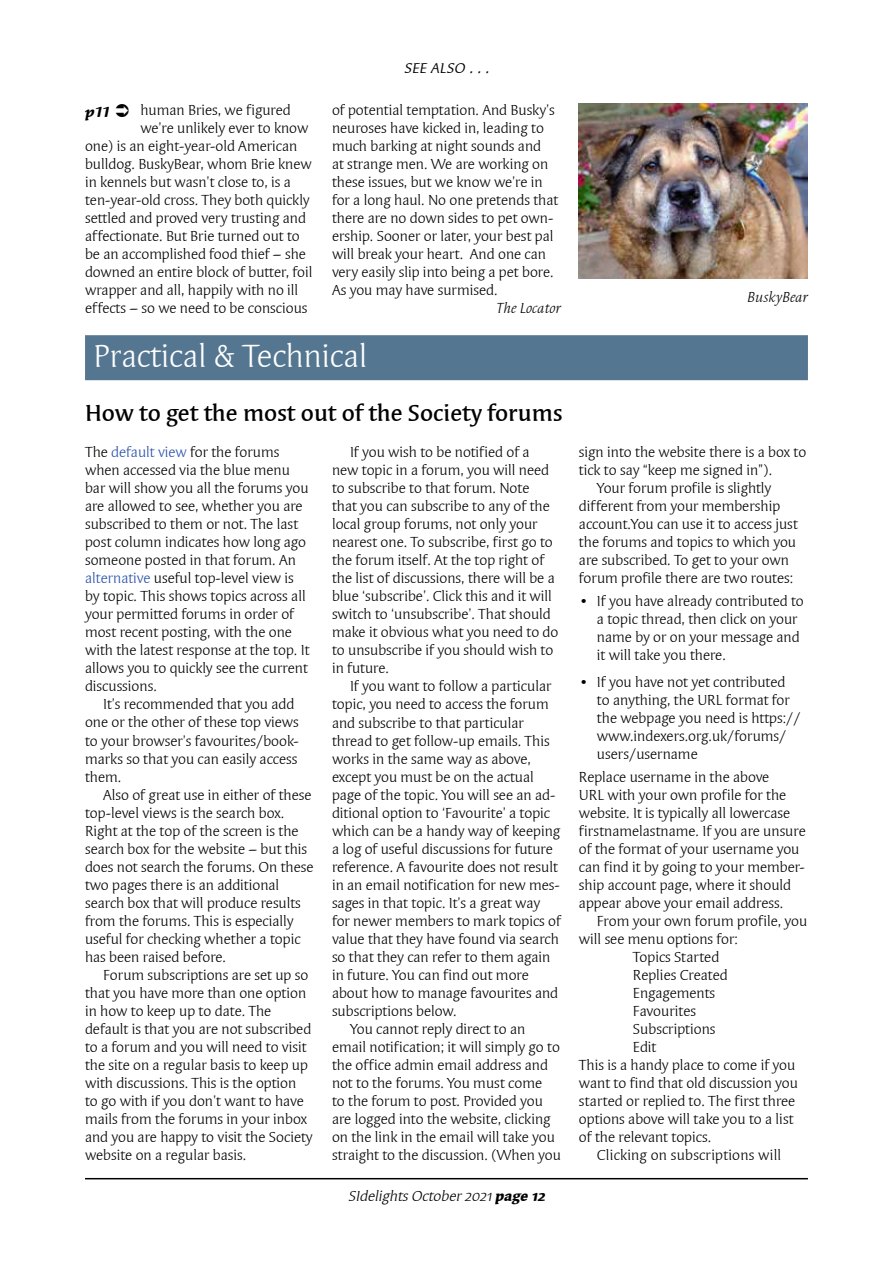
<style>
.page{position:relative;width:893px;height:1263px;background:#fff}
.page>*{position:absolute;margin:0;border:0;box-sizing:border-box;transform-origin:0 0}
.t1{font:33px "Syndor OSITCTT Book";color:#fff}
.t2{font:24px "Syndor Md OSITCTT Medium";color:#000}
.t3{font:italic 18px "Syndor SCITCTT Book";color:#000}
.t4{font:15px/18px "Syndor ITCTT Book";color:#000}
.t5{font:italic 15px "Syndor OSITCTT Book";color:#000}
.t6{font:italic 15px "Syndor ITCTT Book";color:#000}
.t7{font:italic 15px "Syndor ITCTT Bold";color:#000}
.s1{color:#2850aa}
.s2{font-family:"Syndor OSITCTT Bold"}
</style>
<div class="page">
<hr style="left:85px;top:1178px;width:723px;height:1px;background:#000">
<div style="left:85px;top:335px;width:723px;height:45px;background:#557690"></div>
<img style="left:579px;top:104px;width:229px;height:174px">
<p class="t3" style="left:404px;top:57px;width:91px">see also ...</p>
<p class="t4" style="left:332px;top:102px;width:228px">of potential temptation. And Busky’s neuroses have kicked in, leading to much barking at night sounds and<br>at strange men. We are working on these issues, but we know we’re in for a long haul. No one pretends that there are no down sides to pet own&shy;ership. Sooner or later, your best pal will break your heart. And one can very easily slip into being a pet bore.<br>As you may have surmised.</p>
<p class="t6" style="left:496px;top:300px;width:66px">The Locator</p>
<h1 class="t1" style="left:94px;top:338px;width:275px">Practical &amp; Technical</h1>
<h2 class="t2" style="left:85px;top:400px;width:479px">How to get the most out of the Society forums</h2>
<p class="t4" style="left:85px;top:444px;width:226px">The <span class="s1">default view</span> for the forums when accessed via the blue menu bar will show you all the forums you are allowed to see, whether you are subscribed to them or not. The last post column indicates how long ago someone posted in that forum. An <span class="s1">alternative</span> useful top-level view is by topic. This shows topics across all your permitted forums in order of most recent posting, with the one with the latest response at the top. It allows you to quickly see the current discussions.</p>
<p class="t4" style="left:85px;top:696px;width:215px;text-indent:18px">It’s recommended that you add one or the other of these top views to your browser’s favourites/book&shy;marks so that you can easily access them.</p>
<p class="t4" style="left:85px;top:786px;width:230px;text-indent:18px">Also of great use in either of these top-level views is the search box.<br>Right at the top of the screen is the search box for the website – but this does not search the forums. On these two pages there is an additional search box that will produce results from the forums. This is especially useful for checking whether a topic has been raised before.</p>
<p class="t4" style="left:85px;top:966px;width:229px;text-indent:18px">Forum subscriptions are set up so that you have more than one option in how to keep up to date. The default is that you are not subscribed to a forum and you will need to visit the site on a regular basis to keep up with discussions. This is the option to go with if you don’t want to have mails from the forums in your inbox and you are happy to visit the Society website on a regular basis.</p>
<p class="t4" style="left:140px;top:102px;width:152px">human Bries, we figured</p>
<p class="t4" style="left:140px;top:120px;width:169px">we’re unlikely ever to know</p>
<p class="t4" style="left:85px;top:138px;width:214px">one) is an eight-year-old American</p>
<p class="t4" style="left:85px;top:156px;width:228px">bulldog. BuskyBear, whom Brie knew</p>
<p class="t4" style="left:85px;top:174px;width:207px">in kennels but wasn’t close to, is a</p>
<p class="t4" style="left:85px;top:192px;width:226px">ten-year-old cross. They both quickly</p>
<p class="t4" style="left:85px;top:210px;width:222px">settled and proved very trusting and</p>
<p class="t4" style="left:85px;top:228px;width:216px">affectionate. But Brie turned out to</p>
<p class="t4" style="left:85px;top:246px;width:222px">be an accomplished food thief – she</p>
<p class="t4" style="left:85px;top:264px;width:229px">downed an entire block of butter, foil</p>
<p class="t4" style="left:85px;top:282px;width:215px">wrapper and all, happily with no ill</p>
<p class="t4" style="left:85px;top:300px;width:224px">effects – so we need to be conscious</p>
<p class="t7" style="left:85px;top:103px;width:27px">p11</p>
<p class="t4" style="left:332px;top:444px;width:228px;text-indent:18px">If you wish to be notified of a new topic in a forum, you will need to subscribe to that forum. Note<br>that you can subscribe to any of the local group forums, not only your nearest one. To subscribe, first go to the forum itself. At the top right of the list of discussions, there will be a blue ‘subscribe’. Click this and it will switch to ‘unsubscribe’. That should make it obvious what you need to do to unsubscribe if you should wish to in future.</p>
<p class="t4" style="left:350px;top:678px;width:203px">If you want to follow a particular</p>
<p class="t4" style="left:332px;top:696px;width:218px">topic, you need to access the forum</p>
<p class="t4" style="left:332px;top:714px;width:193px">and subscribe to that particular</p>
<p class="t4" style="left:332px;top:732px;width:219px">thread to get follow-up emails. This</p>
<p class="t4" style="left:332px;top:750px;width:200px">works in the same way as above,</p>
<p class="t4" style="left:332px;top:768px;width:203px">except you must be on the actual</p>
<p class="t4" style="left:332px;top:786px;width:225px">page of the topic. You will see an ad-</p>
<p class="t4" style="left:332px;top:804px;width:220px">ditional option to ‘Favourite’ a topic</p>
<p class="t4" style="left:332px;top:822px;width:230px">which can be a handy way of keeping</p>
<p class="t4" style="left:332px;top:840px;width:222px">a log of useful discussions for future</p>
<p class="t4" style="left:332px;top:858px;width:227px">reference. A favourite does not result</p>
<p class="t4" style="left:332px;top:876px;width:229px">in an email notification for new mes-</p>
<p class="t4" style="left:332px;top:894px;width:210px">sages in that topic. It’s a great way</p>
<p class="t4" style="left:332px;top:912px;width:230px">for newer members to mark topics of</p>
<p class="t4" style="left:332px;top:930px;width:228px">value that they have found via search</p>
<p class="t4" style="left:332px;top:948px;width:220px">so that they can refer to them again</p>
<p class="t4" style="left:332px;top:966px;width:198px">in future. You can find out more</p>
<p class="t4" style="left:332px;top:984px;width:228px">about how to manage favourites and</p>
<p class="t4" style="left:332px;top:1002px;width:126px">subscriptions below.</p>
<p class="t4" style="left:350px;top:1020px;width:177px">You cannot reply direct to an</p>
<p class="t4" style="left:332px;top:1038px;width:229px">email notification; it will simply go to</p>
<p class="t4" style="left:332px;top:1056px;width:217px">the office admin email address and</p>
<p class="t4" style="left:332px;top:1074px;width:212px">not to the forums. You must come</p>
<p class="t4" style="left:332px;top:1092px;width:212px">to the forum to post. Provided you</p>
<p class="t4" style="left:332px;top:1110px;width:220px">are logged into the website, clicking</p>
<p class="t4" style="left:332px;top:1128px;width:224px">on the link in the email will take you</p>
<p class="t4" style="left:332px;top:1146px;width:230px">straight to the discussion. (When you</p>
<p class="t5" style="left:348px;top:1188px;width:201px">SIdelights October2021<span class="s2">page 12</span></p>
<p class="t6" style="left:747px;top:289px;width:62px">BuskyBear</p>
<p class="t4" style="left:579px;top:444px;width:229px">sign into the website there is a box to</p>
<p class="t4" style="left:579px;top:462px;width:195px">tick to say “keep me signed in”).</p>
<p class="t4" style="left:597px;top:480px;width:176px">Your forum profile is slightly</p>
<p class="t4" style="left:579px;top:498px;width:203px">different from your membership</p>
<p class="t4" style="left:579px;top:516px;width:220px">account.You can use it to access just</p>
<p class="t4" style="left:579px;top:534px;width:219px">the forums and topics to which you</p>
<p class="t4" style="left:579px;top:552px;width:212px">are subscribed. To get to your own</p>
<p class="t4" style="left:579px;top:570px;width:216px">forum profile there are two routes:</p>
<p class="t4" style="left:597px;top:592px;width:208px;text-indent:-18px">• If you have already contributed to a topic thread, then click on your name by or on your message and it will take you there.</p>
<p class="t4" style="left:597px;top:673px;width:205px;text-indent:-18px">• If you have not yet contributed to anything, the URL format for the webpage you need is https:// www.indexers.org.uk/forums/ users/username</p>
<p class="t4" style="left:579px;top:768px;width:228px">Replace username in the above<br>URL with your own profile for the website. It is typically all lowercase firstnamelastname. If you are unsure of the format of your username you can find it by going to your member&shy;ship account page, where it should appear above your email address.</p>
<p class="t4" style="left:597px;top:912px;width:212px">From your own forum profile, you</p>
<p class="t4" style="left:579px;top:930px;width:161px">will see menu options for:</p>
<p class="t4" style="left:633px;top:948px;width:88px">Topics Started</p>
<p class="t4" style="left:633px;top:966px;width:96px">Replies Created</p>
<p class="t4" style="left:633px;top:984px;width:84px">Engagements</p>
<p class="t4" style="left:633px;top:1002px;width:65px">Favourites</p>
<p class="t4" style="left:633px;top:1020px;width:84px">Subscriptions</p>
<p class="t4" style="left:633px;top:1038px;width:25px">Edit</p>
<p class="t4" style="left:579px;top:1056px;width:218px">This is a handy place to come if you</p>
<p class="t4" style="left:579px;top:1074px;width:220px">want to find that old discussion you</p>
<p class="t4" style="left:579px;top:1092px;width:218px">started or replied to. The first three</p>
<p class="t4" style="left:579px;top:1110px;width:216px">options above will take you to a list</p>
<p class="t4" style="left:579px;top:1128px;width:134px">of the relevant topics.</p>
<p class="t4" style="left:597px;top:1146px;width:186px">Clicking on subscriptions will</p>
</div>
